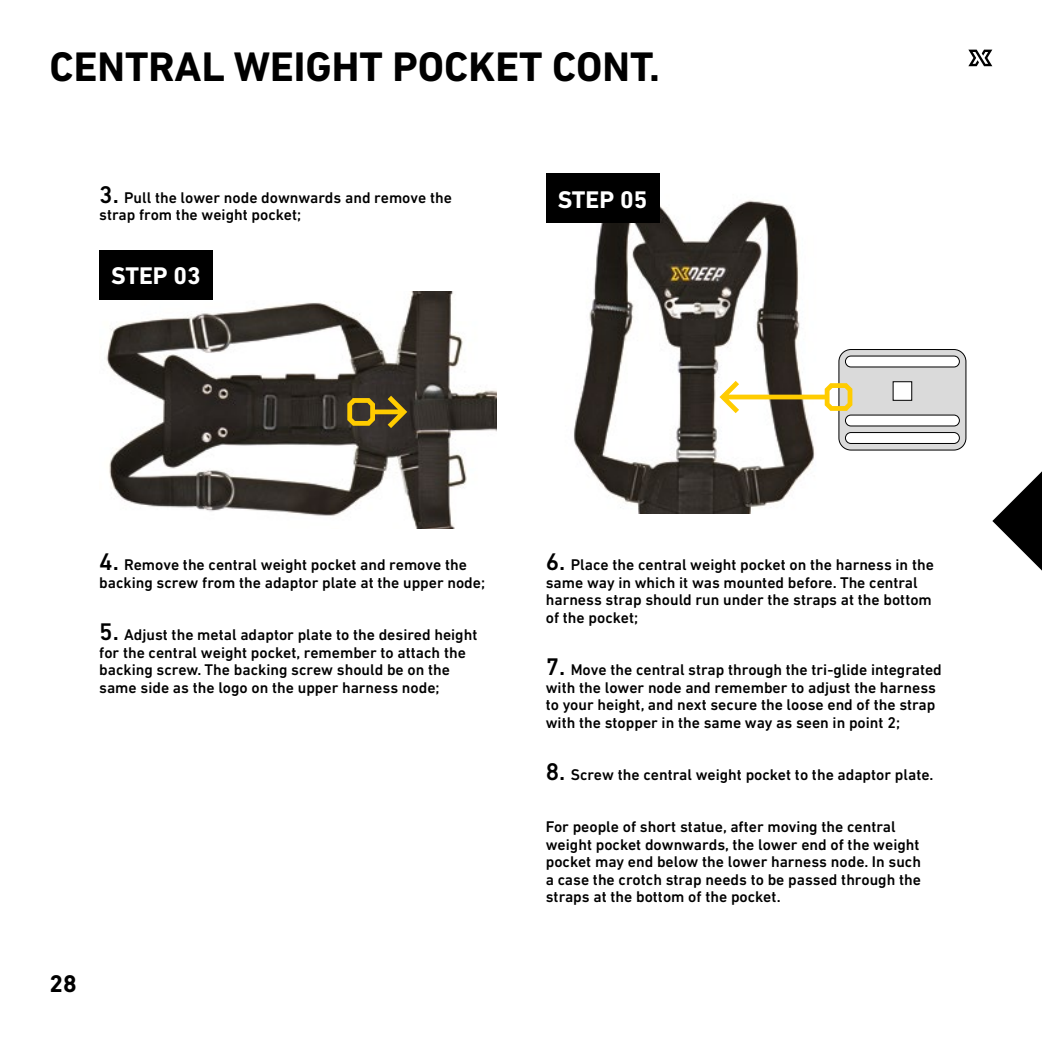
<style>
.page{position:relative;width:1042px;height:1042px;background:#fff}
.page>*{position:absolute;margin:0;border:0;box-sizing:border-box;transform-origin:0 0}
.t1{font:700 42px "DIN Next LT Pro";color:#000}
.t2{font:700 24.5px "DIN Next LT Pro";color:#fff}
.t3{font:700 24.5px "DIN Next LT Pro";color:#000}
.t4{font:500 15.75px/17.5px "DIN Next LT Pro";color:#000}
.s1{font-size:24.5px}
</style>
<div class="page">
<svg style="left:992px;top:472px;width:49px;height:98px"></svg>
<hr style="left:1041px;top:0;width:1px;height:1042px;background:#000">
<img style="left:574px;top:174px;width:241px;height:339px">
<div style="left:546px;top:174px;width:113px;height:49px;background:#000"></div>
<img style="left:106px;top:292px;width:390px;height:237px">
<div style="left:99px;top:251px;width:114px;height:49px;background:#000"></div>
<svg style="left:347px;top:396px;width:60px;height:32px;background:#80691d"></svg>
<svg style="left:719px;top:349px;width:247px;height:102px"></svg>
<svg style="left:968px;top:50px;width:24px;height:16px"></svg>
<h1 class="t1" style="left:50px;top:42px;width:612px">CENTRAL WEIGHT POCKET CONT.</h1>
<p class="t4" style="left:99px;top:189px;width:354px"><span class="s1">3.</span> Pull the lower node downwards and remove the strap from the weight pocket;</p>
<h2 class="t2" style="left:111px;top:262px;width:91px">STEP 03</h2>
<h2 class="t2" style="left:558px;top:185px;width:91px">STEP 05</h2>
<p class="t4" style="left:99px;top:556px;width:387px"><span class="s1">4.</span> Remove the central weight pocket and remove the backing screw from the adaptor plate at the upper node;</p>
<p class="t4" style="left:99px;top:626px;width:380px"><span class="s1">5.</span> Adjust the metal adaptor plate to the desired height for the central weight pocket, remember to attach the backing screw. The backing screw should be on the same side as the logo on the upper harness node;</p>
<h2 class="t3" style="left:50px;top:969px;width:29px">28</h2>
<p class="t4" style="left:546px;top:556px;width:389px"><span class="s1">6.</span> Place the central weight pocket on the harness in the same way in which it was mounted before. The central harness strap should run under the straps at the bottom of the pocket;</p>
<p class="t4" style="left:546px;top:661px;width:397px"><span class="s1">7.</span> Move the central strap through the tri-glide integrated with the lower node and remember to adjust the harness to your height, and next secure the loose end of the strap with the stopper in the same way as seen in point 2;</p>
<p class="t4" style="left:546px;top:766px;width:389px"><span class="s1">8.</span> Screw the central weight pocket to the adaptor plate.</p>
<p class="t4" style="left:546px;top:818px;width:377px">For people of short statue, after moving the central weight pocket downwards, the lower end of the weight pocket may end below the lower harness node. In such a case the crotch strap needs to be passed through the straps at the bottom of the pocket.</p>
</div>
